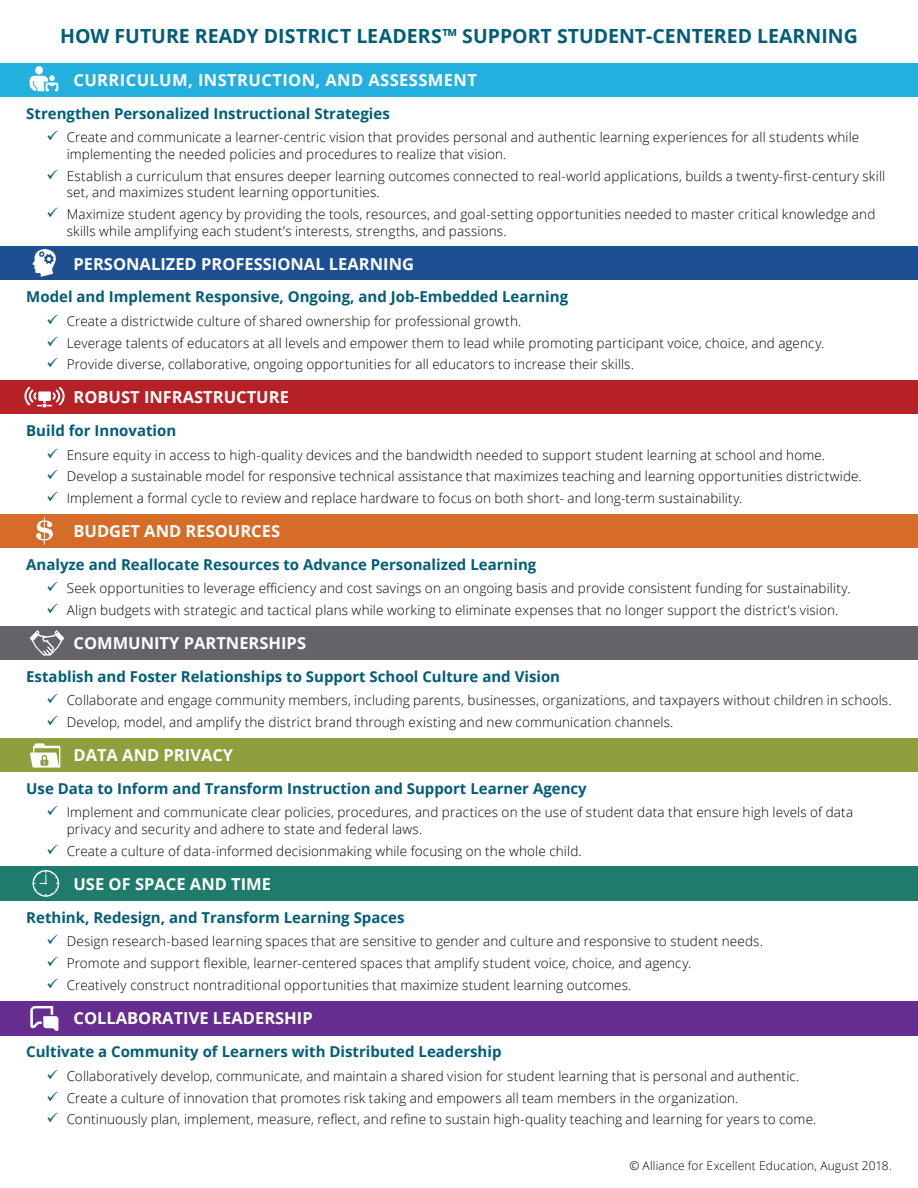
<style>
.page{position:relative;width:918px;height:1188px;background:#fff}
.page>*{position:absolute;margin:0;border:0;box-sizing:border-box;transform-origin:0 0}
.t1{font:700 19.5px "Open Sans";color:#005d78}
.t2{font:700 16.5px "Open Sans";color:#fff}
.t3{font:700 16.5px "Open Sans";letter-spacing:.025em;color:#fff}
.t4{font:700 15px "Open Sans";color:#005d78}
.t5{font:300 13.5px/16.5px "Open Sans";letter-spacing:.01em;color:#000}
.t6{font:300 12px "Open Sans";letter-spacing:.015em;color:#000}
.s1{color:#005d78}
</style>
<div class="page">
<div style="left:0;top:63px;width:918px;height:34px;background:#24b0df"></div>
<div style="left:0;top:246px;width:918px;height:34px;background:#1c5093"></div>
<div style="left:0;top:380px;width:918px;height:34px;background:#b62126"></div>
<div style="left:0;top:514px;width:918px;height:34px;background:#d56c28"></div>
<div style="left:0;top:626px;width:918px;height:34px;background:#636369"></div>
<div style="left:0;top:738px;width:918px;height:34px;background:#8e9f3e"></div>
<div style="left:0;top:867px;width:918px;height:34px;background:#1f7b6b"></div>
<div style="left:0;top:1001px;width:918px;height:34px;background:#662d91"></div>
<svg style="left:36px;top:517px;width:17px;height:28px"></svg>
<svg style="left:24px;top:387px;width:41px;height:20px"></svg>
<svg style="left:33px;top:249px;width:23px;height:28px"></svg>
<div style="left:35px;top:66px;width:8px;height:8px;background:#fff;border-radius:50%"></div>
<svg style="left:29px;top:75px;width:30px;height:17px"></svg>
<svg style="left:30px;top:630px;width:34px;height:26px"></svg>
<svg style="left:30px;top:743px;width:30px;height:25px"></svg>
<svg style="left:30px;top:1006px;width:28px;height:25px"></svg>
<svg style="left:33px;top:870px;width:26px;height:27px"></svg>
<h1 class="t1" style="left:60px;top:23px;width:799px">HOW FUTURE READY DISTRICT LEADERS™ SUPPORT STUDENT-CENTERED LEARNING</h1>
<p class="t3" style="left:74px;top:69px;width:405px">CURRICULUM, INSTRUCTION, AND ASSESSMENT</p>
<p class="t4" style="left:26px;top:103px;width:365px">Strengthen Personalized Instructional Strategies</p>
<p class="t5" style="left:67px;top:129px;width:794px;text-indent:-20px"><span class="s1">✓</span> Create and communicate a learner-centric vision that provides personal and authentic learning experiences for all students while implementing the needed policies and procedures to realize that vision.</p>
<p class="t5" style="left:67px;top:167px;width:820px;text-indent:-20px"><span class="s1">✓</span> Establish a curriculum that ensures deeper learning outcomes connected to real-world applications, builds a twenty-first-century skill set, and maximizes student learning opportunities.</p>
<p class="t5" style="left:67px;top:206px;width:810px;text-indent:-20px"><span class="s1">✓</span> Maximize student agency by providing the tools, resources, and goal-setting opportunities needed to master critical knowledge and skills while amplifying each student’s interests, strengths, and passions.</p>
<p class="t2" style="left:74px;top:252px;width:342px">PERSONALIZED PROFESSIONAL LEARNING</p>
<p class="t4" style="left:26px;top:286px;width:543px">Model and Implement Responsive, Ongoing, and Job-Embedded Learning</p>
<p class="t5" style="left:46px;top:312px;width:476px"><span class="s1">✓</span> Create a districtwide culture of shared ownership for professional growth.</p>
<p class="t5" style="left:46px;top:334px;width:779px"><span class="s1">✓</span> Leverage talents of educators at all levels and empower them to lead while promoting participant voice, choice, and agency.</p>
<p class="t5" style="left:46px;top:356px;width:589px"><span class="s1">✓</span> Provide diverse, collaborative, ongoing opportunities for all educators to increase their skills.</p>
<p class="t2" style="left:74px;top:386px;width:217px">ROBUST INFRASTRUCTURE</p>
<p class="t4" style="left:26px;top:420px;width:152px">Build for Innovation</p>
<p class="t5" style="left:46px;top:446px;width:780px"><span class="s1">✓</span> Ensure equity in access to high-quality devices and the bandwidth needed to support student learning at school and home.</p>
<p class="t5" style="left:46px;top:468px;width:817px"><span class="s1">✓</span> Develop a sustainable model for responsive technical assistance that maximizes teaching and learning opportunities districtwide.</p>
<p class="t5" style="left:46px;top:490px;width:698px"><span class="s1">✓</span> Implement a formal cycle to review and replace hardware to focus on both short- and long-term sustainability.</p>
<p class="t2" style="left:74px;top:520px;width:208px">BUDGET AND RESOURCES</p>
<p class="t4" style="left:26px;top:554px;width:512px">Analyze and Reallocate Resources to Advance Personalized Learning</p>
<p class="t5" style="left:46px;top:580px;width:806px"><span class="s1">✓</span> Seek opportunities to leverage efficiency and cost savings on an ongoing basis and provide consistent funding for sustainability.</p>
<p class="t5" style="left:46px;top:602px;width:793px"><span class="s1">✓</span> Align budgets with strategic and tactical plans while working to eliminate expenses that no longer support the district’s vision.</p>
<p class="t2" style="left:74px;top:632px;width:234px">COMMUNITY PARTNERSHIPS</p>
<p class="t4" style="left:26px;top:666px;width:535px">Establish and Foster Relationships to Support School Culture and Vision</p>
<p class="t5" style="left:46px;top:692px;width:847px"><span class="s1">✓</span> Collaborate and engage community members, including parents, businesses, organizations, and taxpayers without children in schools.</p>
<p class="t5" style="left:46px;top:714px;width:628px"><span class="s1">✓</span> Develop, model, and amplify the district brand through existing and new communication channels.</p>
<p class="t2" style="left:74px;top:744px;width:161px">DATA AND PRIVACY</p>
<p class="t4" style="left:26px;top:778px;width:562px">Use Data to Inform and Transform Instruction and Support Learner Agency</p>
<p class="t5" style="left:67px;top:804px;width:788px;text-indent:-20px"><span class="s1">✓</span> Implement and communicate clear policies, procedures, and practices on the use of student data that ensure high levels of data privacy and security and adhere to state and federal laws.</p>
<p class="t5" style="left:46px;top:842px;width:537px"><span class="s1">✓</span> Create a culture of data-informed decisionmaking while focusing on the whole child.</p>
<p class="t2" style="left:74px;top:872px;width:199px">USE OF SPACE AND TIME</p>
<p class="t4" style="left:26px;top:907px;width:380px">Rethink, Redesign, and Transform Learning Spaces</p>
<p class="t5" style="left:46px;top:933px;width:718px"><span class="s1">✓</span> Design research-based learning spaces that are sensitive to gender and culture and responsive to student needs.</p>
<p class="t5" style="left:46px;top:955px;width:646px"><span class="s1">✓</span> Promote and support flexible, learner-centered spaces that amplify student voice, choice, and agency.</p>
<p class="t5" style="left:46px;top:977px;width:586px"><span class="s1">✓</span> Creatively construct nontraditional opportunities that maximize student learning outcomes.</p>
<p class="t2" style="left:74px;top:1007px;width:241px">COLLABORATIVE LEADERSHIP</p>
<p class="t4" style="left:26px;top:1041px;width:477px">Cultivate a Community of Learners with Distributed Leadership</p>
<p class="t5" style="left:46px;top:1067px;width:754px"><span class="s1">✓</span> Collaboratively develop, communicate, and maintain a shared vision for student learning that is personal and authentic.</p>
<p class="t5" style="left:46px;top:1089px;width:693px"><span class="s1">✓</span> Create a culture of innovation that promotes risk taking and empowers all team members in the organization.</p>
<p class="t5" style="left:46px;top:1111px;width:771px"><span class="s1">✓</span> Continuously plan, implement, measure, reflect, and refine to sustain high-quality teaching and learning for years to come.</p>
<p class="t6" style="left:629px;top:1158px;width:264px">© Alliance for Excellent Education, August 2018.</p>
</div>
